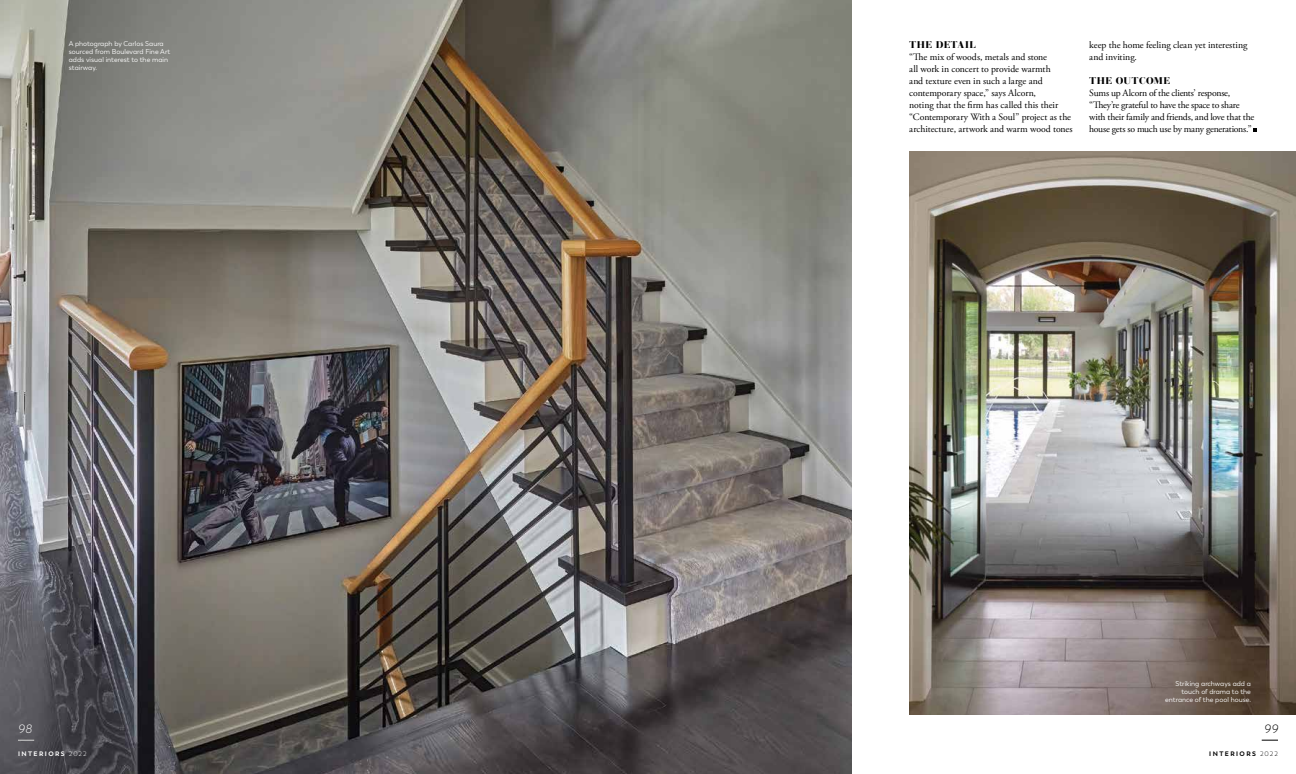
<style>
.page{position:relative;width:1296px;height:774px;background:#fff}
.page>*{position:absolute;margin:0;border:0;box-sizing:border-box;transform-origin:0 0}
.t1{font:italic 300 12px "Trenda";color:#000}
.t2{font:italic 300 12px "Trenda";color:#fff}
.t3{font:9.8px/12px "Adobe Garamond Pro";letter-spacing:-.01em;color:#000}
.t4{font:700 9.8px "Didonesque";letter-spacing:.05em;color:#000}
.t5{font:7px/8px "Trenda";color:#fff;text-align:right}
.t6{font:700 6.5px "Trenda";letter-spacing:.225em;color:#000}
.t7{font:700 6.5px "Trenda";letter-spacing:.225em;color:#fff}
.s1{font-weight:300}
</style>
<div class="page">
<svg style="left:1262px;top:740px;width:16px;height:1px"></svg>
<svg style="left:1254px;top:128px;width:3px;height:4px"></svg>
<img style="left:0;top:0;width:851px;height:774px">
<img style="left:909px;top:152px;width:387px;height:563px">
<svg style="left:18px;top:740px;width:16px;height:1px"></svg>
<p class="t5" style="left:69px;top:40px;width:103px;text-align:left">A photograph by Carlos Saura sourced from Boulevard Fine Art adds visual interest to the main stairway.</p>
<p class="t2" style="left:18px;top:722px;width:16px">98</p>
<p class="t7" style="left:18px;top:750px;width:70px">INTERIORS <span class="s1">2022</span></p>
<p class="t4" style="left:909px;top:39px;width:68px">THE DETAIL</p>
<p class="t3" style="left:909px;top:51px;width:165px">“The mix of woods, metals and stone<br>all work in concert to provide warmth<br>and texture even in such a large and contemporary space,” says Alcorn,<br>noting that the firm has called this their “Contemporary With a Soul” project as the architecture, artwork and warm wood tones</p>
<p class="t3" style="left:1089px;top:39px;width:160px">keep the home feeling clean yet interesting and inviting.</p>
<p class="t4" style="left:1089px;top:75px;width:82px">THE OUTCOME</p>
<p class="t3" style="left:1089px;top:87px;width:167px">Sums up Alcorn of the clients’ response, “They’re grateful to have the space to share with their family and friends, and love that the house gets so much use by many generations.”</p>
<p class="t5" style="left:1165px;top:679px;width:87px">Striking archways add a touch of drama to the entrance of the pool house.</p>
<p class="t1" style="left:1264px;top:722px;width:15px">99</p>
<p class="t6" style="left:1209px;top:750px;width:70px">INTERIORS <span class="s1">2022</span></p>
</div>
